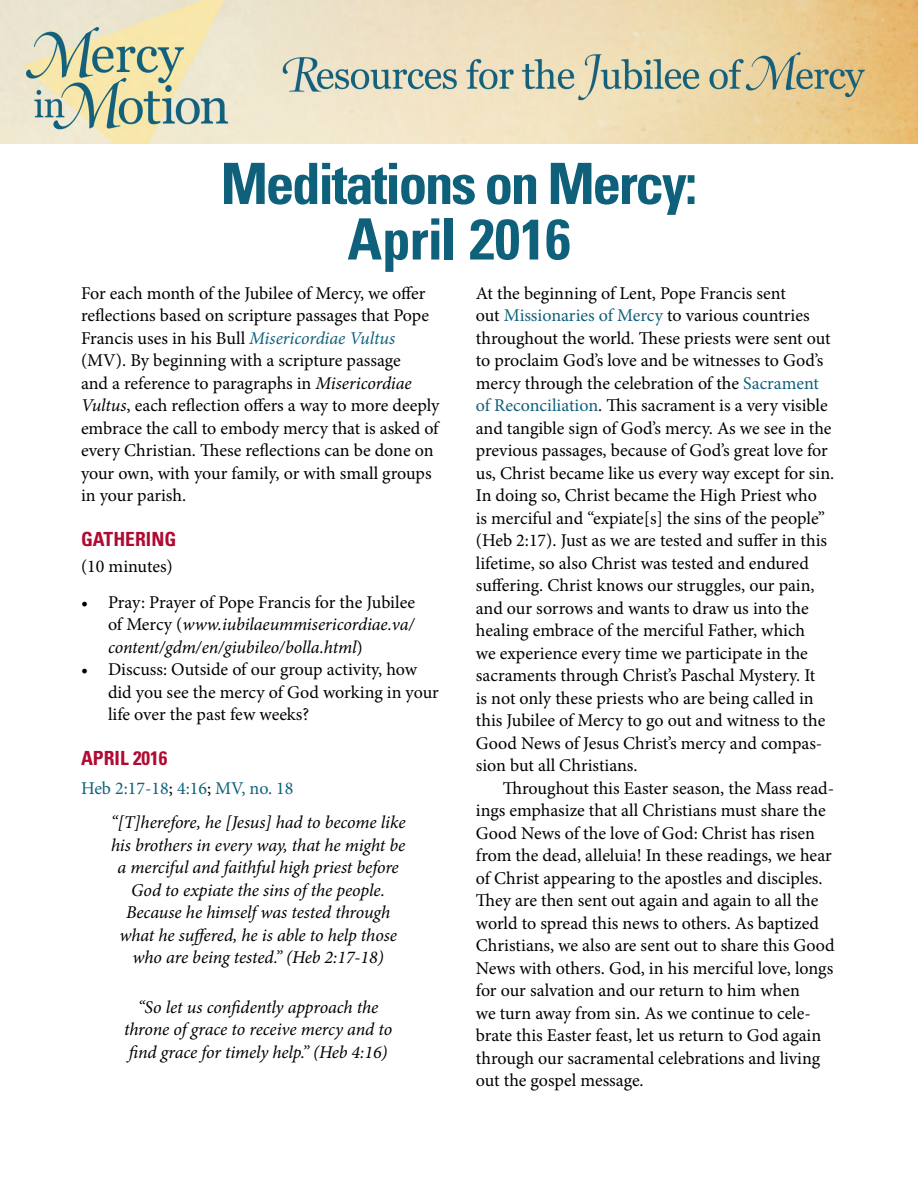
<style>
.page{position:relative;width:918px;height:1188px;background:#fff}
.page>*{position:absolute;margin:0;border:0;box-sizing:border-box;transform-origin:0 0}
.t1{font:700 condensed 57px/55.5px "Univers LT Std";letter-spacing:-.04em;color:#0e607b;text-align:center}
.t2{font:700 condensed 19.5px "Univers LT Std";color:#b10a32}
.t3{font:18px/22.5px "Minion Pro";color:#000}
.t4{font:italic 18px/22.5px "Minion Pro";letter-spacing:-.01em;color:#000;text-align:center}
.s1{font-style:italic;color:#0e607b}
.s2{font-style:italic}
.s3{font-style:normal}
.s4{font-style:normal;color:#0e607b}
.s5{color:#0e607b}
</style>
<div class="page">
<img style="left:0;top:0;width:918px;height:144px">
<h1 class="t1" style="left:221px;top:156px;width:478px">Meditations on Mercy:<br>April 2016</h1>
<p class="t3" style="left:81px;top:282px;width:360px">For each month of the Jubilee of Mercy, we offer reflections based on scripture passages that Pope Francis uses in his Bull <span class="s1">Misericordiae Vultus </span>(MV). By beginning with a scripture passage<br>and a reference to paragraphs in <span class="s2">Misericordiae Vultus</span>, each reflection offers a way to more deeply embrace the call to embody mercy that is asked of every Christian. These reflections can be done on your own, with your family, or with small groups in your parish.</p>
<p class="t2" style="left:81px;top:527px;width:97px">GATHERING</p>
<p class="t3" style="left:81px;top:555px;width:93px">(10 minutes)</p>
<p class="t4" style="left:108px;top:591px;width:309px;text-align:justify;text-indent:-27px"><span class="s3">• Pray: Prayer of Pope Francis for the Jubilee of Mercy (</span>www.iubilaeummisericordiae.va/ content/gdm/en/giubileo/bolla.html<span class="s3">)</span></p>
<p class="t3" style="left:108px;top:658px;width:332px;text-indent:-27px">• Discuss: Outside of our group activity, how did you see the mercy of God working in your life over the past few weeks?</p>
<p class="t2" style="left:81px;top:746px;width:88px">APRIL 2016</p>
<p class="t4" style="left:111px;top:771px;width:296px;line-height:34.5px;text-align:left;text-indent:-30px"><span class="s4">Heb 2:17-18</span><span class="s3">;</span> <span class="s4">4:16</span><span class="s3">;</span> <span class="s4">MV, no. 18<br></span>“[T]herefore, he [Jesus] had to become like</p>
<p class="t4" style="left:111px;top:834px;width:296px">his brothers in every way, that he might be a merciful and faithful high priest before God to expiate the sins of the people.<br>Because he himself was tested through what he suffered, he is able to help those who are being tested.” (Heb 2:17-18)</p>
<p class="t4" style="left:124px;top:996px;width:270px">“So let us confidently approach the throne of grace to receive mercy and to find grace for timely help.” (Heb 4:16)</p>
<p class="t3" style="left:476px;top:282px;width:360px">At the beginning of Lent, Pope Francis sent<br>out <span class="s5">Missionaries of Mercy</span> to various countries throughout the world. These priests were sent out to proclaim God’s love and be witnesses to God’s mercy through the celebration of the <span class="s5">Sacrament of Reconciliation</span>. This sacrament is a very visible and tangible sign of God’s mercy. As we see in the previous passages, because of God’s great love for us, Christ became like us every way except for sin.<br>In doing so, Christ became the High Priest who<br>is merciful and “expiate[s] the sins of the people” (Heb 2:17). Just as we are tested and suffer in this lifetime, so also Christ was tested and endured suffering. Christ knows our struggles, our pain, and our sorrows and wants to draw us into the healing embrace of the merciful Father, which<br>we experience every time we participate in the sacraments through Christ’s Paschal Mystery. It<br>is not only these priests who are being called in this Jubilee of Mercy to go out and witness to the Good News of Jesus Christ’s mercy and compas&shy;sion but all Christians.</p>
<p class="t3" style="left:476px;top:777px;width:360px;text-indent:27px">Throughout this Easter season, the Mass read&shy;ings emphasize that all Christians must share the Good News of the love of God: Christ has risen from the dead, alleluia! In these readings, we hear of Christ appearing to the apostles and disciples.<br>They are then sent out again and again to all the world to spread this news to others. As baptized Christians, we also are sent out to share this Good News with others. God, in his merciful love, longs for our salvation and our return to him when<br>we turn away from sin. As we continue to cele&shy;brate this Easter feast, let us return to God again through our sacramental celebrations and living out the gospel message.</p>
</div>
